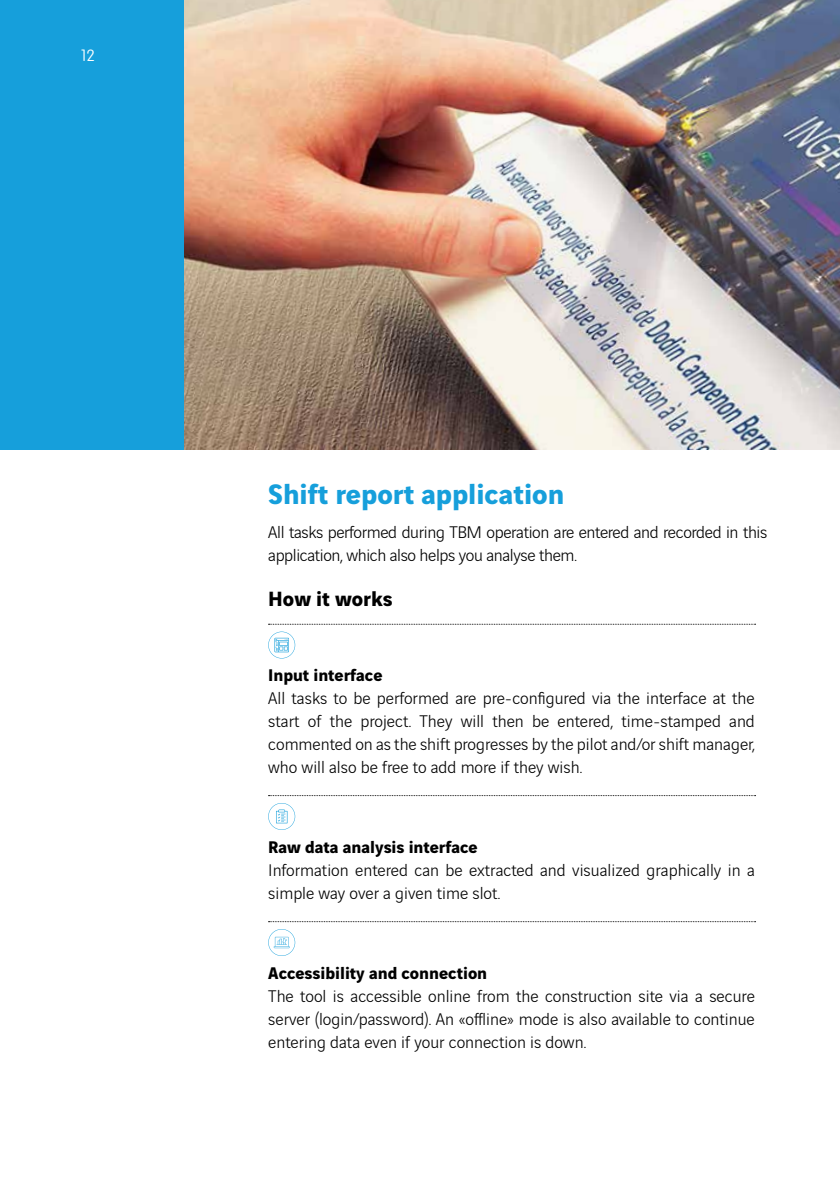
<style>
.page{position:relative;width:840px;height:1191px;background:#fff}
.page>*{position:absolute;margin:0;border:0;box-sizing:border-box;transform-origin:0 0}
.t1{font:700 30px "Vinci Sans";color:#169fdb}
.t2{font:700 22px "Vinci Sans";color:#000}
.t3{font:300 18px/23px "Vinci Sans";color:#000;text-align:justify}
.t4{font:300 18px/23px "Vinci Sans";letter-spacing:-.02em;color:#000}
.t5{font:700 18px "Vinci Sans";color:#000}
.t6{font:100 16px "VAG Rounded";color:#fff}
</style>
<div class="page">
<img style="left:183px;top:0;width:656px;height:449px">
<div style="left:0;top:0;width:183px;height:449px;background:#169fdb"></div>
<svg style="left:268px;top:624px;width:487px;height:1px"></svg>
<svg style="left:268px;top:795px;width:487px;height:1px"></svg>
<svg style="left:268px;top:921px;width:487px;height:1px"></svg>
<svg style="left:268px;top:631px;width:27px;height:27px"></svg>
<svg style="left:268px;top:803px;width:27px;height:27px"></svg>
<svg style="left:268px;top:929px;width:27px;height:27px"></svg>
<p class="t6" style="left:81px;top:47px;width:16px">12</p>
<h1 class="t1" style="left:268px;top:470px;width:297px">Shift report application</h1>
<p class="t4" style="left:268px;top:519px;width:500px">All tasks performed during TBM operation are entered and recorded in this application, which also helps you analyse them.</p>
<p class="t2" style="left:268px;top:581px;width:126px">How it works</p>
<p class="t5" style="left:268px;top:660px;width:116px">Input interface</p>
<p class="t3" style="left:268px;top:684px;width:488px">All tasks to be performed are pre-configured via the interface at the start of the project. They will then be entered, time-stamped and commented on as the shift progresses by the pilot and/or shift manager, who will also be free to add more if they wish.</p>
<p class="t5" style="left:268px;top:832px;width:211px">Raw data analysis interface</p>
<p class="t3" style="left:268px;top:857px;width:488px">Information entered can be extracted and visualized graphically in a simple way over a given time slot.</p>
<p class="t5" style="left:268px;top:958px;width:220px">Accessibility and connection</p>
<p class="t3" style="left:268px;top:983px;width:488px">The tool is accessible online from the construction site via a secure server (login/password). An «offline» mode is also available to continue entering data even if your connection is down.</p>
</div>
